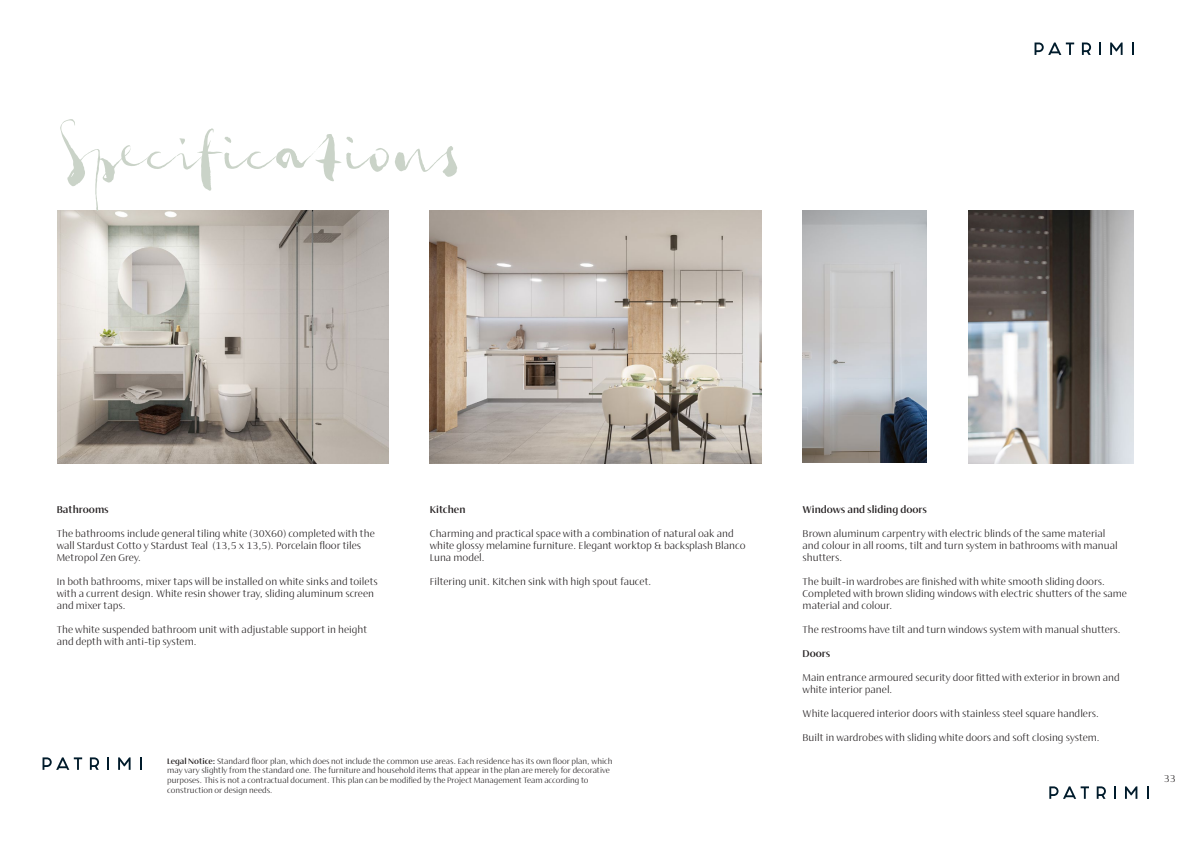
<style>
.page{position:relative;width:1191px;height:842px;background:#fff}
.page>*{position:absolute;margin:0;border:0;box-sizing:border-box;transform-origin:0 0}
.t1{font:75px "Gloss Drop";color:#cad3c8}
.Parrafo_1{font:10px/12px "Ador Hairline";color:#231f20}
.Parrafo_1-2{font:700 10px "Ador Hairline";color:#231f20}
.Texto_Leyendas{font:8px/9.6px "Ador Hairline";color:#231f20}
.s1{font-weight:700}
</style>
<div class="page">
<svg style="left:1034px;top:43px;width:40px;height:12px"></svg>
<svg style="left:1082px;top:43px;width:9px;height:12px"></svg>
<svg style="left:1099px;top:43px;width:1px;height:12px"></svg>
<svg style="left:1110px;top:43px;width:12px;height:12px"></svg>
<svg style="left:1132px;top:43px;width:2px;height:12px"></svg>
<svg style="left:43px;top:757px;width:39px;height:13px"></svg>
<svg style="left:90px;top:757px;width:9px;height:13px"></svg>
<svg style="left:107px;top:757px;width:2px;height:13px"></svg>
<svg style="left:118px;top:757px;width:13px;height:13px"></svg>
<svg style="left:140px;top:757px;width:2px;height:13px"></svg>
<img style="left:57px;top:211px;width:331px;height:252px">
<img style="left:430px;top:211px;width:331px;height:252px">
<img style="left:968px;top:211px;width:166px;height:252px">
<img style="left:802px;top:211px;width:125px;height:252px">
<svg style="left:1049px;top:786px;width:40px;height:13px"></svg>
<svg style="left:1096px;top:786px;width:9px;height:13px"></svg>
<svg style="left:1114px;top:786px;width:1px;height:13px"></svg>
<svg style="left:1125px;top:786px;width:12px;height:13px"></svg>
<svg style="left:1147px;top:786px;width:1px;height:13px"></svg>
<p class="t1" style="left:57px;top:110px;width:408px">Specifications</p>
<p class="Parrafo_1-2" style="left:57px;top:502px;width:54px">Bathrooms</p>
<p class="Parrafo_1" style="left:57px;top:527px;width:319px">The bathrooms include general tiling white (30X60) completed with the wall Stardust Cotto y Stardust Teal (13,5 x 13,5). Porcelain floor tiles<br>Metropol Zen Grey.</p>
<p class="Parrafo_1" style="left:57px;top:575px;width:322px">In both bathrooms, mixer taps will be installed on white sinks and toilets with a current design. White resin shower tray, sliding aluminum screen and mixer taps.</p>
<p class="Parrafo_1" style="left:57px;top:623px;width:312px">The white suspended bathroom unit with adjustable support in height and depth with anti-tip system.</p>
<p class="Parrafo_1-2" style="left:430px;top:502px;width:37px">Kitchen</p>
<p class="Parrafo_1" style="left:430px;top:527px;width:317px">Charming and practical space with a combination of natural oak and white glossy melamine furniture. Elegant worktop &amp; backsplash Blanco<br>Luna model.</p>
<p class="Parrafo_1" style="left:430px;top:575px;width:223px">Filtering unit. Kitchen sink with high spout faucet.</p>
<p class="Texto_Leyendas" style="left:167px;top:756px;width:447px"><span class="s1">Legal Notice:</span> Standard floor plan, which does not include the common use areas. Each residence has its own floor plan, which may vary slightly from the standard one. The furniture and household items that appear in the plan are merely for decorative purposes. This is not a contractual document. This plan can be modified by the Project Management Team according to construction or design needs.</p>
<p class="Parrafo_1-2" style="left:802px;top:502px;width:126px">Windows and sliding doors</p>
<p class="Parrafo_1" style="left:802px;top:527px;width:316px">Brown aluminum carpentry with electric blinds of the same material and colour in all rooms, tilt and turn system in bathrooms with manual shutters.</p>
<p class="Parrafo_1" style="left:802px;top:575px;width:326px">The built-in wardrobes are finished with white smooth sliding doors.<br>Completed with brown sliding windows with electric shutters of the same material and colour.</p>
<p class="Parrafo_1" style="left:802px;top:623px;width:320px">The restrooms have tilt and turn windows system with manual shutters.</p>
<p class="Parrafo_1-2" style="left:802px;top:646px;width:29px">Doors</p>
<p class="Parrafo_1" style="left:802px;top:671px;width:319px">Main entrance armoured security door fitted with exterior in brown and white interior panel.</p>
<p class="Parrafo_1" style="left:802px;top:707px;width:298px">White lacquered interior doors with stainless steel square handlers.</p>
<p class="Parrafo_1" style="left:802px;top:731px;width:299px">Built in wardrobes with sliding white doors and soft closing system.</p>
<p class="Parrafo_1" style="left:1163px;top:772px;width:14px">33</p>
</div>
